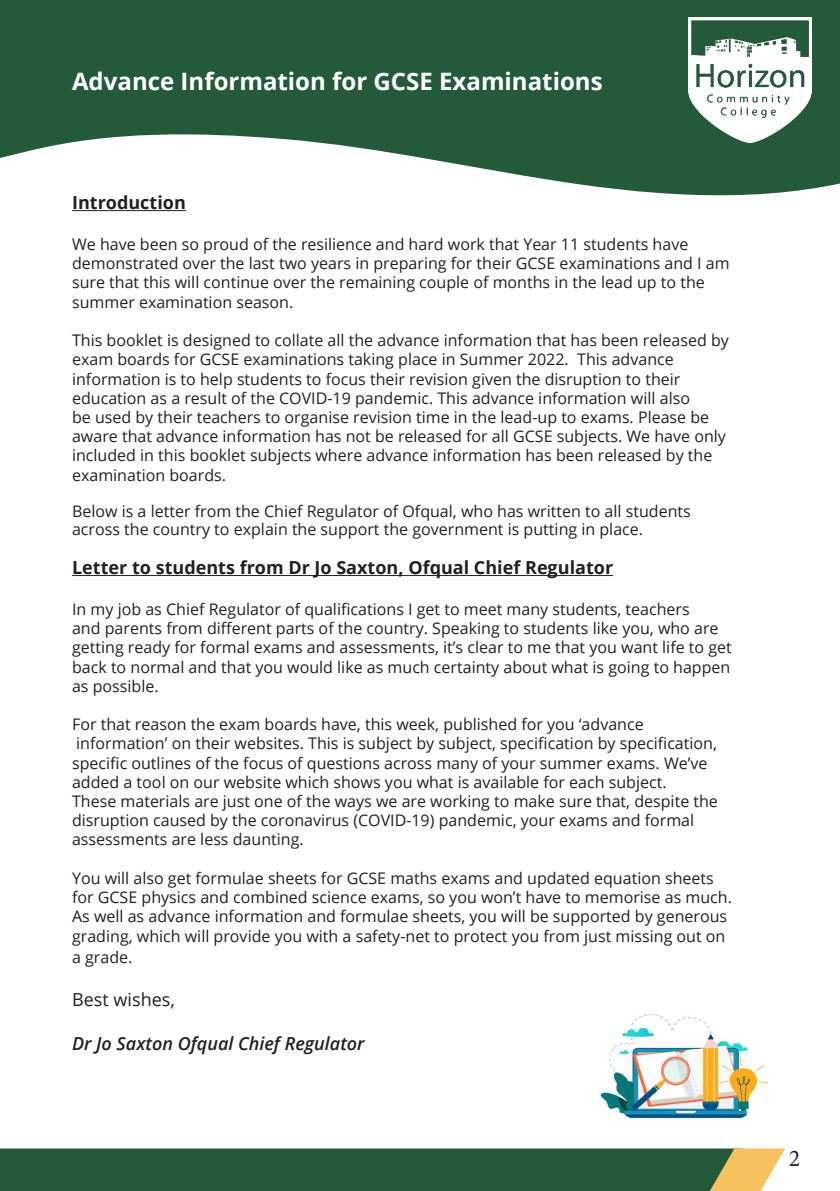
<style>
.page{position:relative;width:840px;height:1191px;background:#fff}
.page>*{position:absolute;margin:0;border:0;box-sizing:border-box;transform-origin:0 0}
.t1{font:700 24px "Open Sans";color:#fff}
.t2{font:24px "Minion Pro";color:#231f20}
.t3{font:700 18px "Open Sans";color:#231f20}
.t4{font:italic 600 18px "Open Sans";color:#231f20}
.t5{font:18px "Open Sans";color:#231f20}
.t6{font:16px/19.2px "Open Sans";color:#231f20}
</style>
<div class="page">
<img style="left:598px;top:1014px;width:169px;height:105px">
<svg style="left:0;top:0;width:839px;height:212px;fill:#235a39"></svg>
<svg style="left:0;top:1148px;width:784px;height:43px"></svg>
<img style="left:688px;top:18px;width:123px;height:125px">
<hr style="left:72px;top:210px;width:114px;height:1px;background:#231f20">
<hr style="left:72px;top:575px;width:541px;height:1px;background:#231f20">
<p class="t1" style="left:72px;top:65px;width:531px">Advance Information for GCSE Examinations</p>
<p class="t3" style="left:72px;top:190px;width:115px">Introduction</p>
<p class="t6" style="left:72px;top:234px;width:658px">We have been so proud of the resilience and hard work that Year 11 students have demonstrated over the last two years in preparing for their GCSE examinations and I am sure that this will continue over the remaining couple of months in the lead up to the summer examination season.</p>
<p class="t6" style="left:72px;top:330px;width:658px">This booklet is designed to collate all the advance information that has been released by exam boards for GCSE examinations taking place in Summer 2022. This advance</p>
<p class="t6" style="left:72px;top:369px;width:609px">information is to help students to focus their revision given the disruption to their</p>
<p class="t6" style="left:72px;top:388px;width:655px">education as a result of the COVID-19 pandemic. This advance information will also<br>be used by their teachers to organise revision time in the lead-up to exams. Please be aware that advance information has not be released for all GCSE subjects. We have only included in this booklet subjects where advance information has been released by the examination boards.</p>
<p class="t6" style="left:72px;top:501px;width:620px;line-height:18px">Below is a letter from the Chief Regulator of Ofqual, who has written to all students across the country to explain the support the government is putting in place.</p>
<p class="t3" style="left:72px;top:555px;width:542px">Letter to students from Dr Jo Saxton, Ofqual Chief Regulator</p>
<p class="t6" style="left:72px;top:599px;width:661px">In my job as Chief Regulator of qualifications I get to meet many students, teachers<br>and parents from different parts of the country. Speaking to students like you, who are getting ready for formal exams and assessments, it’s clear to me that you want life to get back to normal and that you would like as much certainty about what is going to happen as possible.</p>
<p class="t6" style="left:72px;top:714px;width:573px">For that reason the exam boards have, this week, published for you ‘advance</p>
<p class="t6" style="left:72px;top:733px;width:646px">information’ on their websites. This is subject by subject, specification by specification, specific outlines of the focus of questions across many of your summer exams. We’ve added a tool on our website which shows you what is available for each subject.</p>
<p class="t6" style="left:72px;top:791px;width:647px">These materials are just one of the ways we are working to make sure that, despite the disruption caused by the coronavirus (COVID-19) pandemic, your exams and formal assessments are less daunting.</p>
<p class="t6" style="left:72px;top:868px;width:661px">You will also get formulae sheets for GCSE maths exams and updated equation sheets for GCSE physics and combined science exams, so you won’t have to memorise as much.</p>
<p class="t6" style="left:72px;top:906px;width:656px">As well as advance information and formulae sheets, you will be supported by generous grading, which will provide you with a safety-net to protect you from just missing out on</p>
<p class="t6" style="left:72px;top:947px;width:62px">a grade.</p>
<p class="t5" style="left:72px;top:987px;width:104px">Best wishes,</p>
<p class="t4" style="left:72px;top:1030px;width:294px">Dr Jo Saxton Ofqual Chief Regulator</p>
<p class="t2" style="left:788px;top:1142px;width:13px">2</p>
</div>
